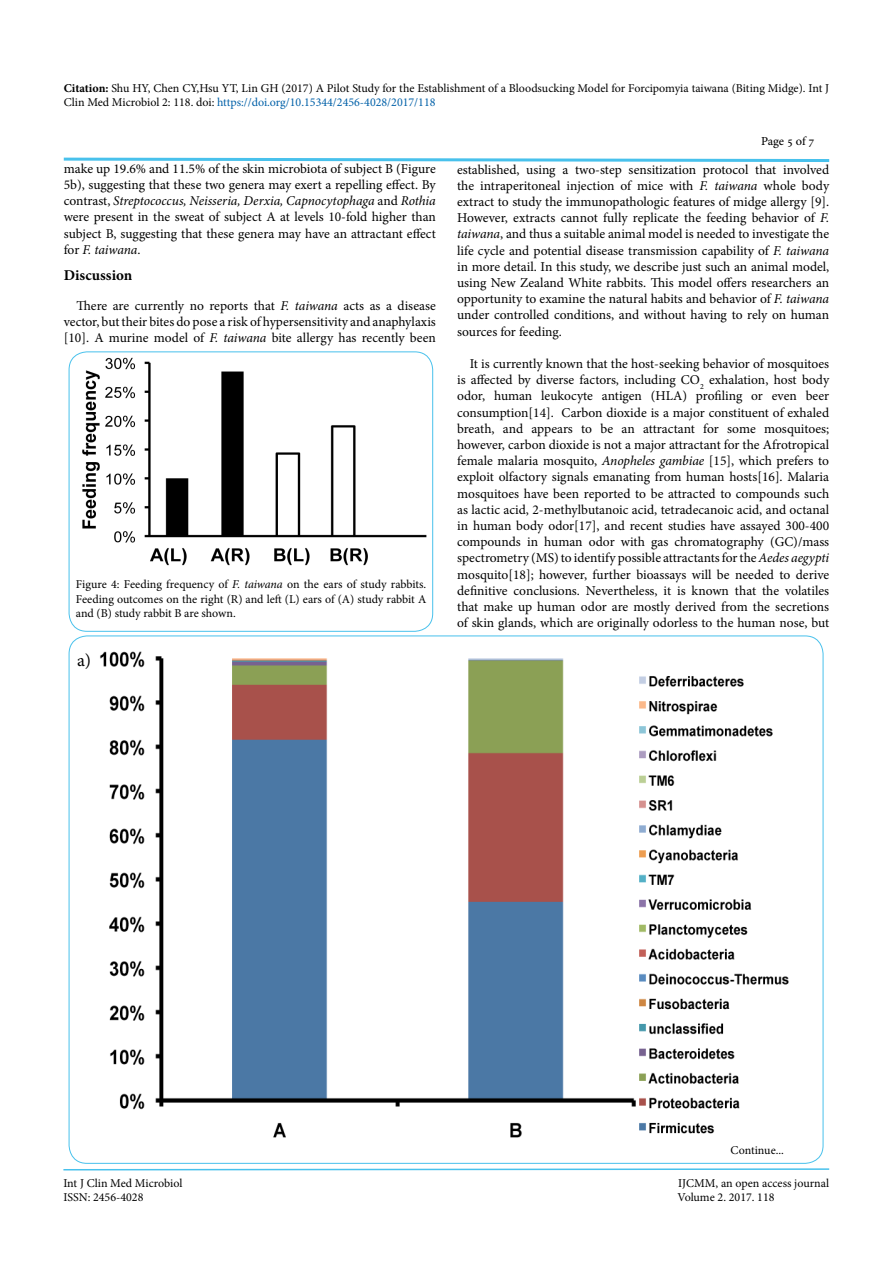
<style>
.page{position:relative;width:893px;height:1263px;background:#fff}
.page>*{position:absolute;margin:0;border:0;box-sizing:border-box;transform-origin:0 0}
.t1{font:18px "Minion Pro";color:#000}
.t2{font:700 15px "Minion Pro";color:#000}
.t3{font:13.5px/16.2px "Minion Pro";letter-spacing:-.005em;color:#000;text-align:justify}
.t4{font:12px/14.4px "Minion Pro";color:#000}
.t5{font:12px "Adobe Hebrew";letter-spacing:-.01em;color:#000}
.s1{font-weight:700}
.s2{color:#0060a8}
.s3{font-style:italic}
</style>
<div class="page">
<svg style="left:63px;top:1168px;width:767px;height:3px"></svg>
<svg style="left:63px;top:157px;width:767px;height:5px"></svg>
<img style="left:75px;top:352px;width:351px;height:214px">
<img style="left:100px;top:651px;width:689px;height:487px">
<div style="left:69px;top:352px;width:364px;height:279px;border:1px solid #48c1ec;border-radius:18px"></div>
<p class="t4" style="left:64px;top:81px;width:767px"><span class="s1">Citation:</span> Shu HY, Chen CY,Hsu YT, Lin GH (2017) A Pilot Study for the Establishment of a Bloodsucking Model for Forcipomyia taiwana (Biting Midge). Int J<br>Clin Med Microbiol 2: 118. doi: <span class="s2">https://doi.org/10.15344/2456-4028/2017/118</span></p>
<p class="t5" style="left:761px;top:134px;width:55px">Page 5 of 7</p>
<p class="t3" style="left:64px;top:160px;width:374px">make up 19.6% and 11.5% of the skin microbiota of subject B (Figure 5b), suggesting that these two genera may exert a repelling effect. By contrast, <span class="s3">Streptococcus, Neisseria, Derxia, Capnocytophaga</span> and <span class="s3">Rothia </span>were present in the sweat of subject A at levels 10-fold higher than subject B, suggesting that these genera may have an attractant effect for <span class="s3">F. taiwana</span>.</p>
<p class="t2" style="left:64px;top:265px;width:70px">Discussion</p>
<p class="t3" style="left:64px;top:297px;width:374px;text-indent:13px">There are currently no reports that <span class="s3">F. taiwana</span> acts as a disease vector, but their bites do pose a risk of hypersensitivity and anaphylaxis [10]. A murine model of <span class="s3">F. taiwana</span> bite allergy has recently been</p>
<p class="t4" style="left:76px;top:577px;width:352px;text-align:justify">Figure 4: Feeding frequency of <span class="s3">F. taiwana</span> on the ears of study rabbits.<br>Feeding outcomes on the right (R) and left (L) ears of (A) study rabbit A and (B) study rabbit B are shown.</p>
<h1 class="t1" style="left:77px;top:648px;width:16px">a)</h1>
<p class="t3" style="left:457px;top:161px;width:374px">established, using a two-step sensitization protocol that involved the intraperitoneal injection of mice with <span class="s3">F. taiwana</span> whole body extract to study the immunopathologic features of midge allergy [9].<br>However, extracts cannot fully replicate the feeding behavior of <span class="s3">F. taiwana</span>, and thus a suitable animal model is needed to investigate the life cycle and potential disease transmission capability of <span class="s3">F. taiwana </span>in more detail. In this study, we describe just such an animal model, using New Zealand White rabbits. This model offers researchers an opportunity to examine the natural habits and behavior of <span class="s3">F. taiwana </span>under controlled conditions, and without having to rely on human sources for feeding.</p>
<p class="t3" style="left:457px;top:356px;width:374px;text-indent:13px">It is currently known that the host-seeking behavior of mosquitoes is affected by diverse factors, including CO<sub>2</sub> exhalation, host body odor, human leukocyte antigen (HLA) profiling or even beer consumption[14]. Carbon dioxide is a major constituent of exhaled breath, and appears to be an attractant for some mosquitoes; however, carbon dioxide is not a major attractant for the Afrotropical female malaria mosquito, <span class="s3">Anopheles gambiae</span> [15], which prefers to exploit olfactory signals emanating from human hosts[16]. Malaria mosquitoes have been reported to be attracted to compounds such as lactic acid, 2-methylbutanoic acid, tetradecanoic acid, and octanal in human body odor[17], and recent studies have assayed 300-400 compounds in human odor with gas chromatography (GC)/mass spectrometry (MS) to identify possible attractants for the <span class="s3">Aedes aegypti </span>mosquito[18]; however, further bioassays will be needed to derive definitive conclusions. Nevertheless, it is known that the volatiles that make up human odor are mostly derived from the secretions of skin glands, which are originally odorless to the human nose, but</p>
<p class="t4" style="left:730px;top:1143px;width:55px">Continue...</p>
<p class="t4" style="left:63px;top:1176px;width:120px">Int J Clin Med Microbiol</p>
<p class="t4" style="left:678px;top:1176px;width:152px">IJCMM, an open access journal</p>
<p class="t4" style="left:63px;top:1190px;width:82px">ISSN: 2456-4028</p>
<p class="t4" style="left:677px;top:1190px;width:99px">Volume 2. 2017. 118</p>
</div>
